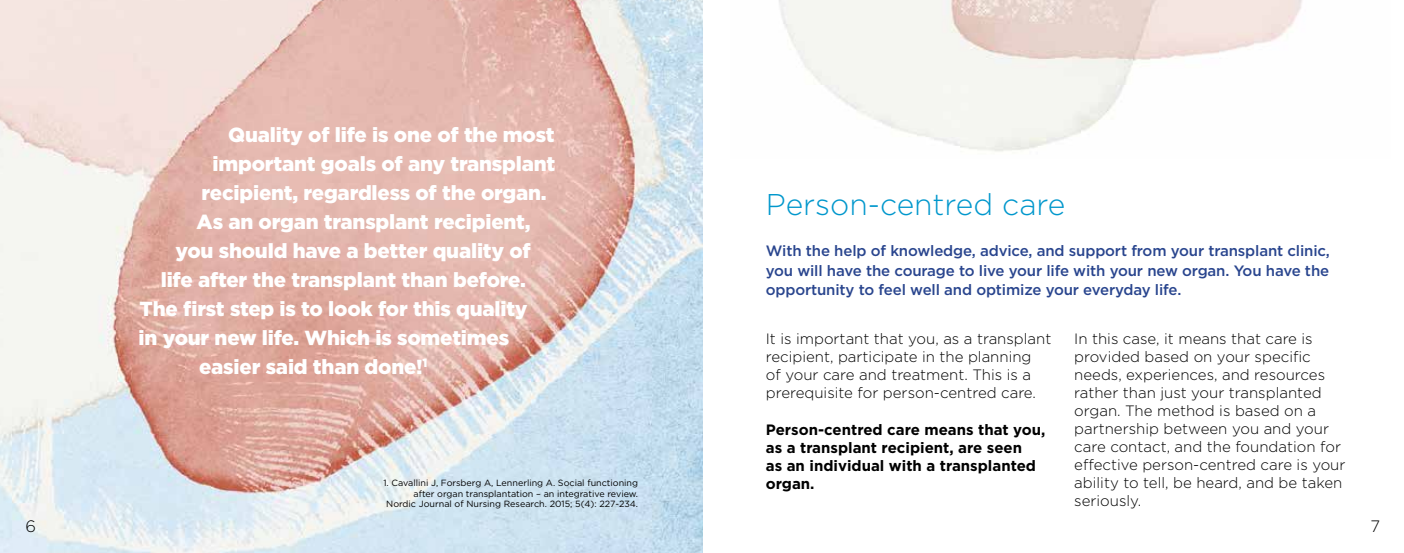
<style>
.page{position:relative;width:1404px;height:553px;background:#fff}
.page>*{position:absolute;margin:0;border:0;box-sizing:border-box;transform-origin:0 0}
.t1{font:300 30px "Gotham";color:#0097cc}
.t2{font:900 20.4px "Gotham";letter-spacing:-.01em;color:#fff}
.t3{font:300 16.5px "Gotham";color:#000}
.t4{font:300 15px/18px "Gotham";color:#000}
.t5{font:500 15px/19.5px "Gotham";letter-spacing:-.01em;color:#29458e;text-align:justify}
.t6{font:700 15px/18px "Gotham";color:#000}
.t7{font:9px/10.8px "Gotham";color:#000;text-align:right}
</style>
<div class="page">
<img style="left:779px;top:0;width:523px;height:152px">
<img style="left:0;top:0;width:702px;height:553px">
<h2 class="t2" style="left:228px;top:121px;width:328px">Quality of life is one of the most</h2>
<h2 class="t2" style="left:213px;top:150px;width:344px">important goals of any transplant</h2>
<h2 class="t2" style="left:202px;top:179px;width:346px">recipient, regardless of the organ.</h2>
<h2 class="t2" style="left:197px;top:208px;width:335px">As an organ transplant recipient,</h2>
<h2 class="t2" style="left:175px;top:237px;width:357px">you should have a better quality of</h2>
<h2 class="t2" style="left:161px;top:266px;width:367px">life after the transplant than before.</h2>
<h2 class="t2" style="left:139px;top:295px;width:389px">The first step is to look for this quality</h2>
<h2 class="t2" style="left:139px;top:324px;width:372px">in your new life. Which is sometimes</h2>
<h2 class="t2" style="left:199px;top:352px;width:230px">easier said than done!<sup>1</sup></h2>
<p class="t7" style="left:383px;top:477px;width:256px">1. Cavallini J, Forsberg A, Lennerling A. Social functioning after organ transplantation – an integrative review.<br>Nordic Journal of Nursing Research. 2015; 5(4): 227-234.</p>
<h1 class="t1" style="left:765px;top:186px;width:301px">Person-centred care</h1>
<p class="t5" style="left:765px;top:241px;width:565px">With the help of knowledge, advice, and support from your transplant clinic, you will have the courage to live your life with your new organ. You have the opportunity to feel well and optimize your everyday life.</p>
<p class="t4" style="left:765px;top:329px;width:287px">It is important that you, as a transplant recipient, participate in the planning<br>of your care and treatment. This is a prerequisite for person-centred care.</p>
<p class="t6" style="left:765px;top:420px;width:281px">Person-centred care means that you, as a transplant recipient, are seen<br>as an individual with a transplanted organ.</p>
<p class="t4" style="left:1074px;top:329px;width:273px">In this case, it means that care is provided based on your specific needs, experiences, and resources rather than just your transplanted organ. The method is based on a partnership between you and your care contact, and the foundation for effective person-centred care is your ability to tell, be heard, and be taken seriously.</p>
<p class="t3" style="left:26px;top:516px;width:12px">6</p>
<p class="t3" style="left:1370px;top:516px;width:11px">7</p>
</div>
